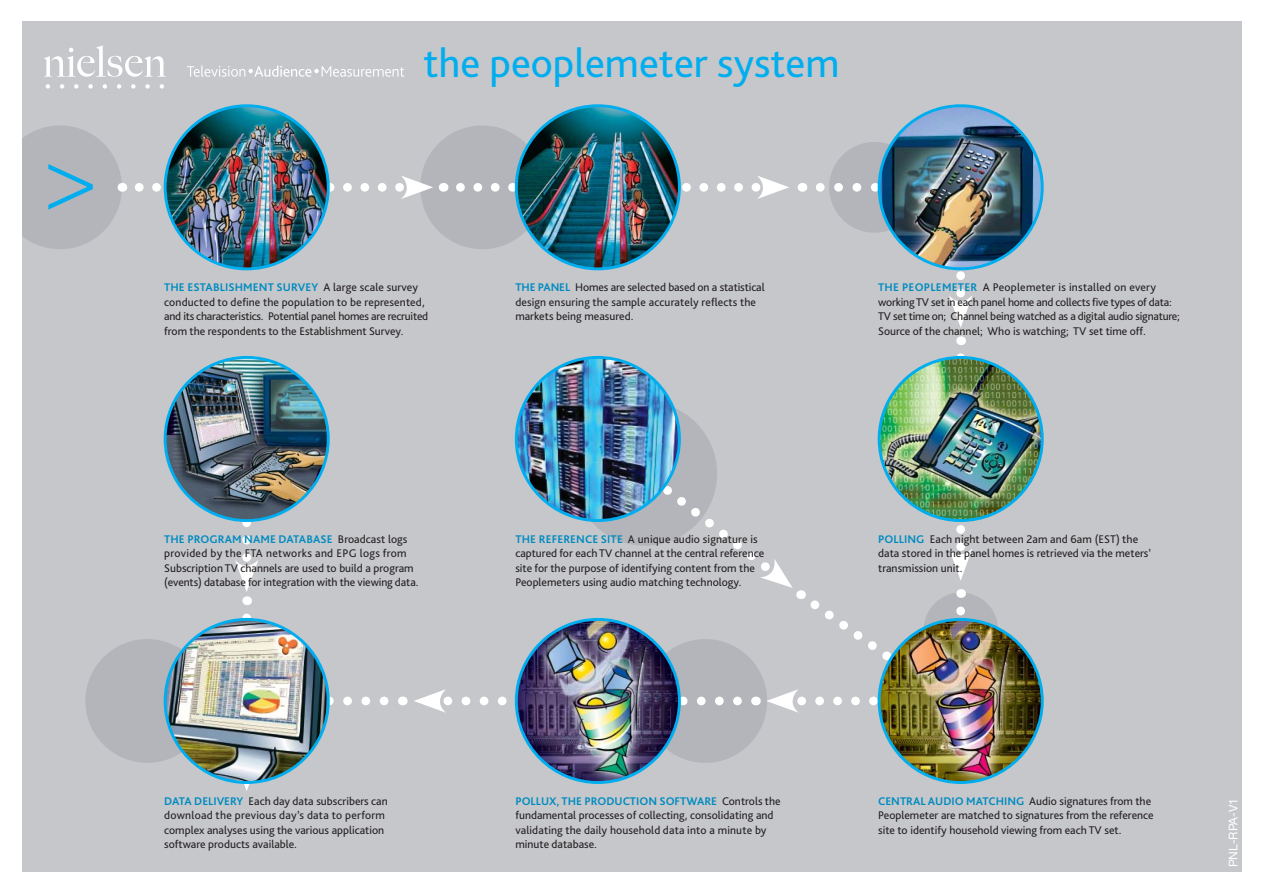
<style>
.page{position:relative;width:1263px;height:893px;background:#fff}
.page>*{position:absolute;margin:0;border:0;box-sizing:border-box;transform-origin:0 0}
.t1{font:300 87.3px "Helvetica Neue";color:#00aeef}
.t2{font:42px "Bliss Pro";color:#00aeef}
.t3{font:12px "Helvetica Neue";color:#fff}
.t4{font:11.7px/14.5px "Bliss Pro";color:#231f20}
.t5{font:11.7px/14.5px "Bliss Pro";letter-spacing:-.02em;color:#231f20}
.s1{font-weight:700;color:#008bbf}
</style>
<div class="page">
<div style="left:21px;top:21px;width:1221px;height:851px;background:#c6c7cb"></div>
<div style="left:85px;top:639px;width:124px;height:124px;background:#b4b5bb;border-radius:50%"></div>
<div style="left:420px;top:125px;width:124px;height:124px;background:#b4b5bb;border-radius:50%"></div>
<div style="left:829px;top:142px;width:91px;height:91px;background:#b4b5bb;border-radius:50%"></div>
<div style="left:924px;top:592px;width:74px;height:75px;background:#b4b5bb;border-radius:50%"></div>
<div style="left:643px;top:639px;width:124px;height:124px;background:#b4b5bb;border-radius:50%"></div>
<svg style="left:21px;top:125px;width:102px;height:124px"></svg>
<svg style="left:139px;top:176px;width:294px;height:23px"></svg>
<svg style="left:460px;top:176px;width:329px;height:23px"></svg>
<img style="left:165px;top:106px;width:163px;height:163px;border-radius:50%">
<div style="left:164px;top:104px;width:166px;height:166px;border:3px solid #00aeef;border-radius:50%"></div>
<img style="left:516px;top:106px;width:163px;height:163px;border-radius:50%">
<div style="left:515px;top:104px;width:166px;height:166px;border:3px solid #00aeef;border-radius:50%"></div>
<svg style="left:820px;top:154px;width:183px;height:173px"></svg>
<svg style="left:235px;top:521px;width:23px;height:84px"></svg>
<img style="left:879px;top:106px;width:163px;height:163px;border-radius:50%">
<div style="left:878px;top:104px;width:166px;height:166px;border:3px solid #00aeef;border-radius:50%"></div>
<img style="left:879px;top:357px;width:163px;height:163px;border-radius:50%">
<img style="left:414px;top:358px;width:558px;height:357px">
<svg style="left:220px;top:618px;width:164px;height:173px"></svg>
<img style="left:879px;top:619px;width:163px;height:163px;border-radius:50%">
<div style="left:878px;top:618px;width:166px;height:166px;border:3px solid #00aeef;border-radius:50%"></div>
<img style="left:516px;top:619px;width:163px;height:163px;border-radius:50%">
<div style="left:515px;top:618px;width:166px;height:166px;border:3px solid #00aeef;border-radius:50%"></div>
<img style="left:165px;top:619px;width:163px;height:163px;border-radius:50%">
<div style="left:164px;top:618px;width:166px;height:166px;border:3px solid #00aeef;border-radius:50%"></div>
<img style="left:165px;top:357px;width:163px;height:163px;border-radius:50%">
<div style="left:164px;top:356px;width:166px;height:166px;border:3px solid #00aeef;border-radius:50%"></div>
<svg style="left:187px;top:65px;width:217px;height:12px"></svg>
<svg style="left:44px;top:46px;width:122px;height:31px"></svg>
<svg style="left:46px;top:84px;width:4px;height:5px"></svg>
<svg style="left:60px;top:84px;width:4px;height:5px"></svg>
<svg style="left:74px;top:84px;width:5px;height:5px"></svg>
<svg style="left:88px;top:84px;width:5px;height:5px"></svg>
<svg style="left:103px;top:84px;width:4px;height:5px"></svg>
<svg style="left:117px;top:84px;width:4px;height:5px"></svg>
<svg style="left:131px;top:84px;width:5px;height:5px"></svg>
<svg style="left:160px;top:84px;width:4px;height:5px"></svg>
<svg style="left:145px;top:84px;width:5px;height:5px"></svg>
<h1 class="t1" style="left:44px;top:146px;width:54px">&gt;</h1>
<h2 class="t2" style="left:423px;top:47px;width:418px">the peoplemeter system</h2>
<p class="t4" style="left:164px;top:281px;width:266px"><span class="s1">THE ESTABLISHMENT SURVEY</span> A large scale survey conducted to define the population to be represented, and its characteristics. Potential panel homes are recruited from the respondents to the Establishment Survey.</p>
<p class="t4" style="left:515px;top:281px;width:251px"><span class="s1">THE PANEL</span> Homes are selected based on a statistical design ensuring the sample accurately reflects the markets being measured.</p>
<p class="t5" style="left:878px;top:281px;width:303px"><span class="s1">THE PEOPLEMETER</span> A Peoplemeter is installed on every working TV set in each panel home and collects five types of data:<br>TV set time on; Channel being watched as a digital audio signature; Source of the channel; Who is watching; TV set time off.</p>
<p class="t4" style="left:164px;top:533px;width:256px"><span class="s1">THE PROGRAM NAME DATABASE</span> Broadcast logs provided by the FTA networks and EPG logs from Subscription TV channels are used to build a program (events) database for integration with the viewing data.</p>
<p class="t4" style="left:515px;top:533px;width:250px"><span class="s1">THE REFERENCE SITE</span> A unique audio signature is captured for each TV channel at the central reference site for the purpose of identifying content from the Peoplemeters using audio matching technology.</p>
<p class="t4" style="left:878px;top:533px;width:274px"><span class="s1">POLLING</span> Each night between 2am and 6am (EST) the data stored in the panel homes is retrieved via the meters’ transmission unit.</p>
<p class="t4" style="left:164px;top:795px;width:225px"><span class="s1">DATA DELIVERY</span> Each day data subscribers can download the previous day’s data to perform complex analyses using the various application software products available.</p>
<p class="t4" style="left:515px;top:795px;width:267px"><span class="s1">POLLUX, THE PRODUCTION SOFTWARE</span> Controls the fundamental processes of collecting, consolidating and validating the daily household data into a minute by minute database.</p>
<p class="t4" style="left:878px;top:795px;width:277px"><span class="s1">CENTRAL AUDIO MATCHING</span> Audio signatures from the<br>Peoplemeter are matched to signatures from the reference site to identify household viewing from each TV set.</p>
<p class="t3" style="left:1229px;top:867px;width:71px;rotate:-90deg">PNL-RPA-V1</p>
</div>
